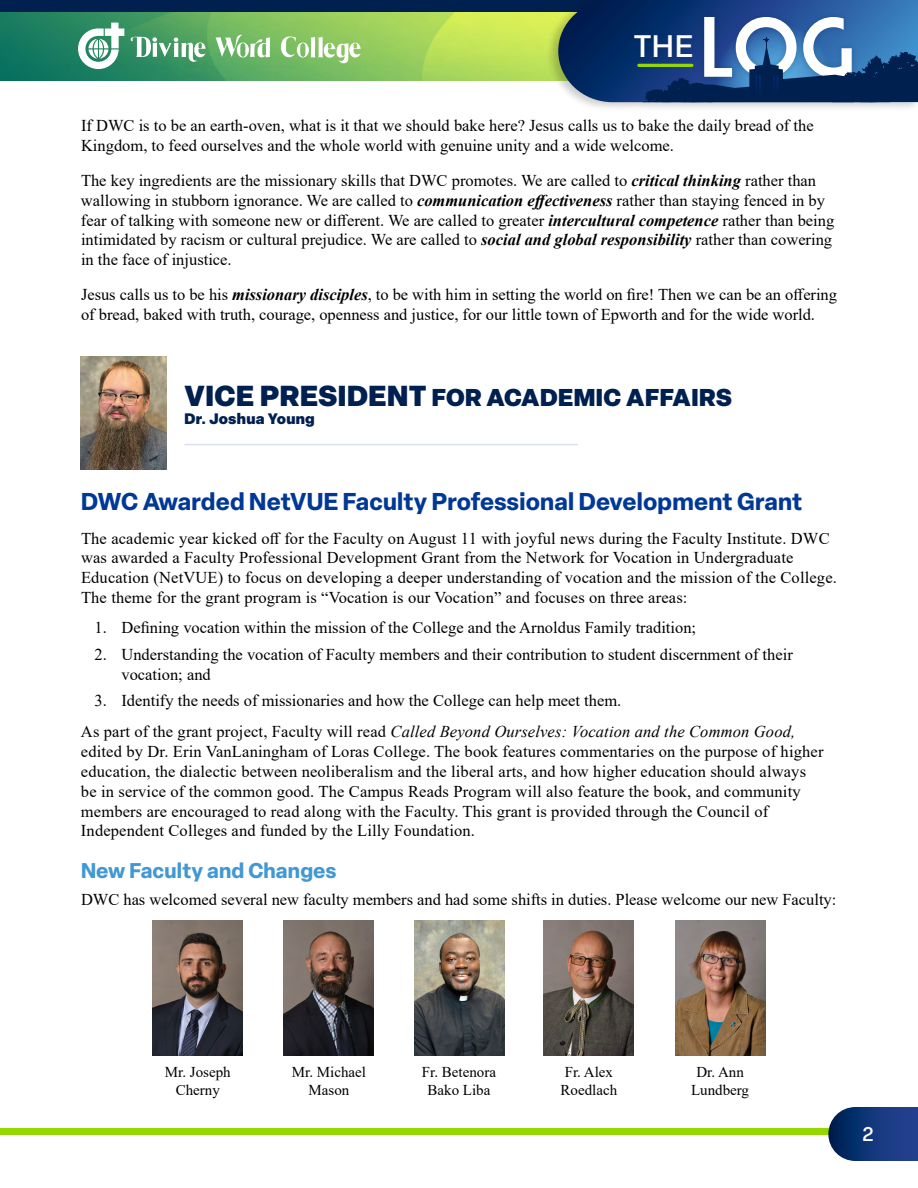
<style>
.page{position:relative;width:918px;height:1188px;background:#fff}
.page>*{position:absolute;margin:0;border:0;box-sizing:border-box;transform-origin:0 0}
.t1{font:75.45px "Moderna";color:#fff}
.t2{font:500 30.6px "Elza";color:#fff}
.t3{font:700 24px "Elza";letter-spacing:.01em;color:#003896}
.t4{font:900 24px "Elza";letter-spacing:.02em;color:#002050}
.t5{font:700 21px "Elza";letter-spacing:.01em;color:#4198d3}
.t6{font:500 19.5px "Elza";color:#fff}
.t7{font:16.5px/19.8px "Times New Roman";color:#000}
.t8{font:15px/18px "Times New Roman";color:#000;text-align:center}
.t9{font:900 15px "Elza";letter-spacing:.02em;color:#002050}
.s1{font-weight:700;font-style:italic}
.s2{font-size:28.5px}
.s3{font-style:italic}
</style>
<div class="page">
<div style="left:0;top:1128px;width:918px;height:7px;background:#97d700"></div>
<svg style="left:828px;top:1107px;width:90px;height:54px;background:#224382"></svg>
<div style="left:0;top:0;width:636px;height:22px;background:#002050"></div>
<img style="left:0;top:13px;width:545px;height:68px">
<svg style="left:78px;top:23px;width:46px;height:46px"></svg>
<svg style="left:280px;top:36px;width:81px;height:28px"></svg>
<svg style="left:215px;top:35px;width:55px;height:23px"></svg>
<svg style="left:131px;top:37px;width:75px;height:25px"></svg>
<div style="left:545px;top:0;width:373px;height:112px;background:#000;opacity:.21"></div>
<svg style="left:558px;top:0;width:360px;height:112px;background:#2f5687"></svg>
<hr style="left:185px;top:444px;width:393px;height:1px;background:#d6dfee">
<img style="left:81px;top:356px;width:85px;height:114px">
<img style="left:153px;top:920px;width:90px;height:135px">
<img style="left:675px;top:920px;width:90px;height:135px">
<img style="left:284px;top:920px;width:90px;height:135px">
<img style="left:544px;top:920px;width:90px;height:135px">
<img style="left:414px;top:920px;width:90px;height:135px">
<h2 class="t2" style="left:634px;top:25px;width:61px">THE</h2>
<h1 class="t1" style="left:699px;top:-1px;width:154px">LOG</h1>
<p class="t7" style="left:81px;top:115px;width:734px">If DWC is to be an earth-oven, what is it that we should bake here? Jesus calls us to bake the daily bread of the<br>Kingdom, to feed ourselves and the whole world with genuine unity and a wide welcome.</p>
<p class="t7" style="left:81px;top:170px;width:755px">The key ingredients are the missionary skills that DWC promotes. We are called to <span class="s1">critical thinking</span> rather than wallowing in stubborn ignorance. We are called to <span class="s1">communication effectiveness</span> rather than staying fenced in by fear of talking with someone new or different. We are called to greater <span class="s1">intercultural competence</span> rather than being intimidated by racism or cultural prejudice. We are called to <span class="s1">social and global responsibility</span> rather than cowering in the face of injustice.</p>
<p class="t7" style="left:81px;top:284px;width:758px">Jesus calls us to be his <span class="s1">missionary disciples</span>, to be with him in setting the world on fire! Then we can be an offering of bread, baked with truth, courage, openness and justice, for our little town of Epworth and for the wide world.</p>
<h3 class="t4" style="left:185px;top:380px;width:549px"><span class="s2">VICE PRESIDENT</span> FOR ACADEMIC AFFAIRS</h3>
<p class="t9" style="left:185px;top:408px;width:132px">Dr. Joshua Young</p>
<h3 class="t3" style="left:81px;top:485px;width:723px">DWC Awarded NetVUE Faculty Professional Development Grant</h3>
<p class="t7" style="left:81px;top:528px;width:757px">The academic year kicked off for the Faculty on August 11 with joyful news during the Faculty Institute. DWC was awarded a Faculty Professional Development Grant from the Network for Vocation in Undergraduate Education (NetVUE) to focus on developing a deeper understanding of vocation and the mission of the College.<br>The theme for the grant program is “Vocation is our Vocation” and focuses on three areas:</p>
<p class="t7" style="left:94px;top:617px;width:603px">1. Defining vocation within the mission of the College and the Arnoldus Family tradition;</p>
<p class="t7" style="left:121px;top:644px;width:673px;text-indent:-27px">2. Understanding the vocation of Faculty members and their contribution to student discernment of their vocation; and</p>
<p class="t7" style="left:81px;top:685px;width:716px;line-height:31px;text-indent:14px">3. Identify the needs of missionaries and how the College can help meet them.<br>As part of the grant project, Faculty will read <span class="s3">Called Beyond Ourselves: Vocation and the Common Good,</span></p>
<p class="t7" style="left:81px;top:741px;width:744px">edited by Dr. Erin VanLaningham of Loras College. The book features commentaries on the purpose of higher education, the dialectic between neoliberalism and the liberal arts, and how higher education should always be in service of the common good. The Campus Reads Program will also feature the book, and community members are encouraged to read along with the Faculty. This grant is provided through the Council of Independent Colleges and funded by the Lilly Foundation.</p>
<p class="t5" style="left:81px;top:856px;width:257px">New Faculty and Changes</p>
<p class="t7" style="left:81px;top:889px;width:757px">DWC has welcomed several new faculty members and had some shifts in duties. Please welcome our new Faculty:</p>
<p class="t8" style="left:165px;top:1062px;width:67px">Mr. Joseph<br>Cherny</p>
<p class="t8" style="left:292px;top:1062px;width:76px">Mr. Michael<br>Mason</p>
<p class="t8" style="left:422px;top:1062px;width:76px">Fr. Betenora<br>Bako Liba</p>
<p class="t8" style="left:561px;top:1062px;width:58px;text-align:left">Fr. Alex<br>Roedlach</p>
<p class="t8" style="left:691px;top:1062px;width:60px">Dr. Ann<br>Lundberg</p>
<p class="t6" style="left:863px;top:1121px;width:12px">2</p>
</div>
